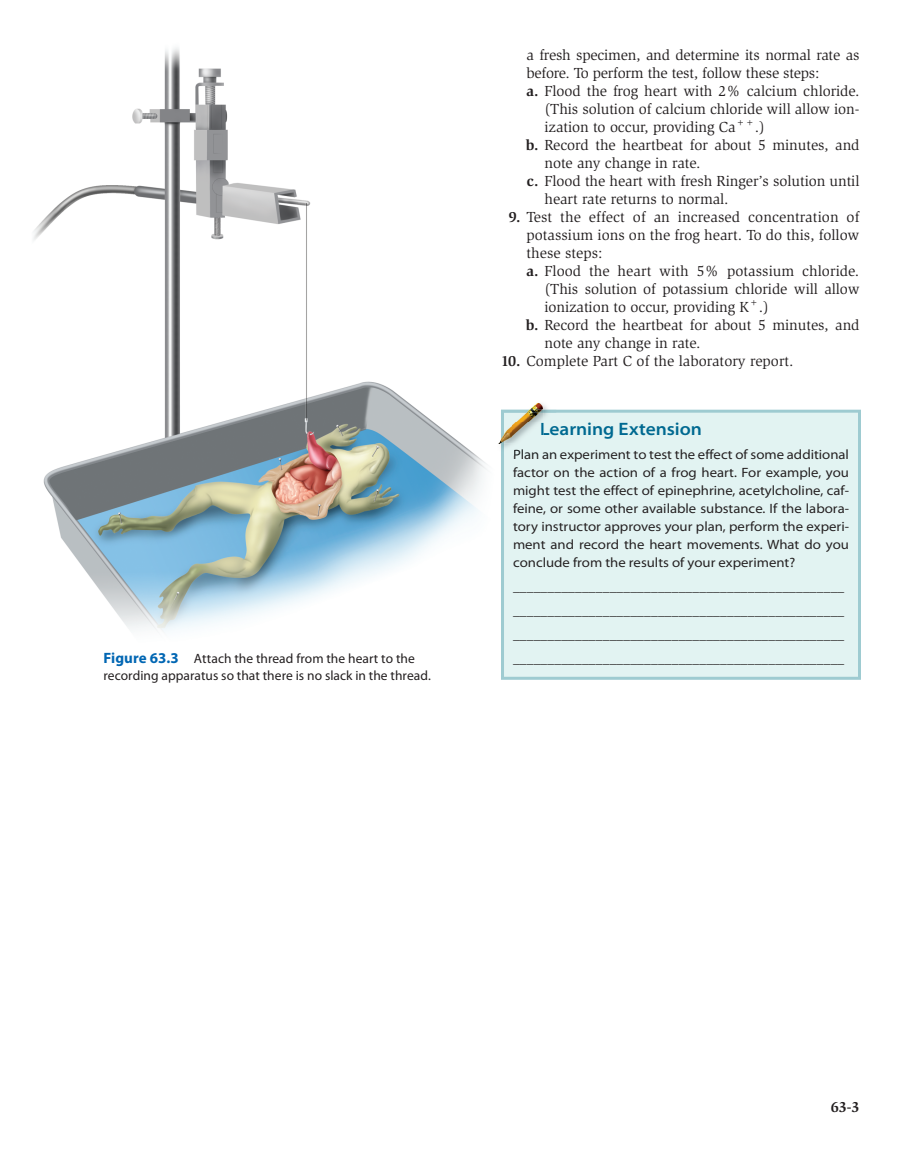
<style>
.page{position:relative;width:918px;height:1166px;background:#fff}
.page>*{position:absolute;margin:0;border:0;box-sizing:border-box;transform-origin:0 0}
.t1{font:600 semi-expanded 18px "Myriad Pro";color:#006991}
.t2{font:15px "Slimbach Std";letter-spacing:-.005em;color:#231f20}
.t3{font:700 15px "Slimbach Std";color:#231f20}
.t4{font:semi-expanded 13.5px/18px "Myriad Pro";color:#231f20;text-align:justify}
.t5{font:13.5px/16.5px "Myriad Pro";color:#231f20}
.t6{font:9.75px "Slimbach Std";color:#231f20}
.s1{font-weight:700;font-size:15px;color:#0166b3}
.s2{font-weight:700}
.s3{color:#006890}
.s4{color:#191c1d}
</style>
<div class="page">
<img style="left:33px;top:47px;width:454px;height:585px">
<div style="left:501px;top:410px;width:360px;height:270px;background:#e2f3f2"></div>
<img style="left:498px;top:405px;width:58px;height:41px">
<img style="left:501px;top:410px;width:55px;height:45px">
<img style="left:498px;top:403px;width:45px;height:40px">
<img style="left:501px;top:410px;width:42px;height:33px">
<p class="t5" style="left:103px;top:651px;width:329px"><span class="s1">Figure 63.3</span> Attach the thread from the heart to the recording apparatus so that there is no slack in the thread.</p>
<p class="t2" style="left:526px;top:50px;width:335px">a fresh specimen, and determine its normal rate as</p>
<p class="t2" style="left:526px;top:68px;width:295px">before. To perform the test, follow these steps:</p>
<p class="t2" style="left:526px;top:86px;width:335px"><span class="s2">a.</span> Flood the frog heart with 2% calcium chloride.</p>
<p class="t2" style="left:544px;top:104px;width:317px">(This solution of calcium chloride will allow ion-</p>
<p class="t2" style="left:544px;top:122px;width:222px">ization to occur, providing Ca<sup>++</sup>.)</p>
<p class="t2" style="left:526px;top:140px;width:335px"><span class="s2">b.</span> Record the heartbeat for about 5 minutes, and</p>
<p class="t2" style="left:545px;top:158px;width:157px">note any change in rate.</p>
<p class="t2" style="left:527px;top:176px;width:334px"><span class="s2">c.</span> Flood the heart with fresh Ringer’s solution until</p>
<p class="t2" style="left:545px;top:194px;width:186px">heart rate returns to normal.</p>
<p class="t2" style="left:509px;top:212px;width:352px"><span class="s2">9.</span> Test the effect of an increased concentration of</p>
<p class="t2" style="left:526px;top:230px;width:335px">potassium ions on the frog heart. To do this, follow</p>
<p class="t2" style="left:526px;top:248px;width:78px">these steps:</p>
<p class="t2" style="left:526px;top:266px;width:335px"><span class="s2">a.</span> Flood the heart with 5% potassium chloride.</p>
<p class="t2" style="left:544px;top:284px;width:317px">(This solution of potassium chloride will allow</p>
<p class="t2" style="left:544px;top:302px;width:206px">ionization to occur, providing K</p>
<p class="t6" style="left:749px;top:299px;width:11px">+</p>
<p class="t2" style="left:759px;top:302px;width:12px">.)</p>
<p class="t2" style="left:526px;top:320px;width:335px"><span class="s2">b.</span> Record the heartbeat for about 5 minutes, and</p>
<p class="t2" style="left:545px;top:338px;width:157px">note any change in rate.</p>
<p class="t2" style="left:501px;top:356px;width:294px"><span class="s2">10.</span> Complete Part C of the laboratory report.</p>
<p class="t1" style="left:540px;top:422px;width:163px"><span class="s3">L</span>earning Extension</p>
<p class="t4" style="left:513px;top:447px;width:338px"><span class="s4">Plan an</span> experiment to test the effect of some additional factor on the action of a frog heart. For example, you might test the effect of epinephrine, acetylcholine, caf&shy;feine, or some other available substance. If the labora&shy;tory instructor approves your plan, perform the experi&shy;ment and record the heart movements. What do you conclude from the results of your experiment?</p>
<p class="t4" style="left:513px;top:576px;width:333px;line-height:24px">________________________________________________ ________________________________________________ ________________________________________________ ________________________________________________</p>
<p class="t3" style="left:831px;top:1100px;width:30px">63-3</p>
</div>
